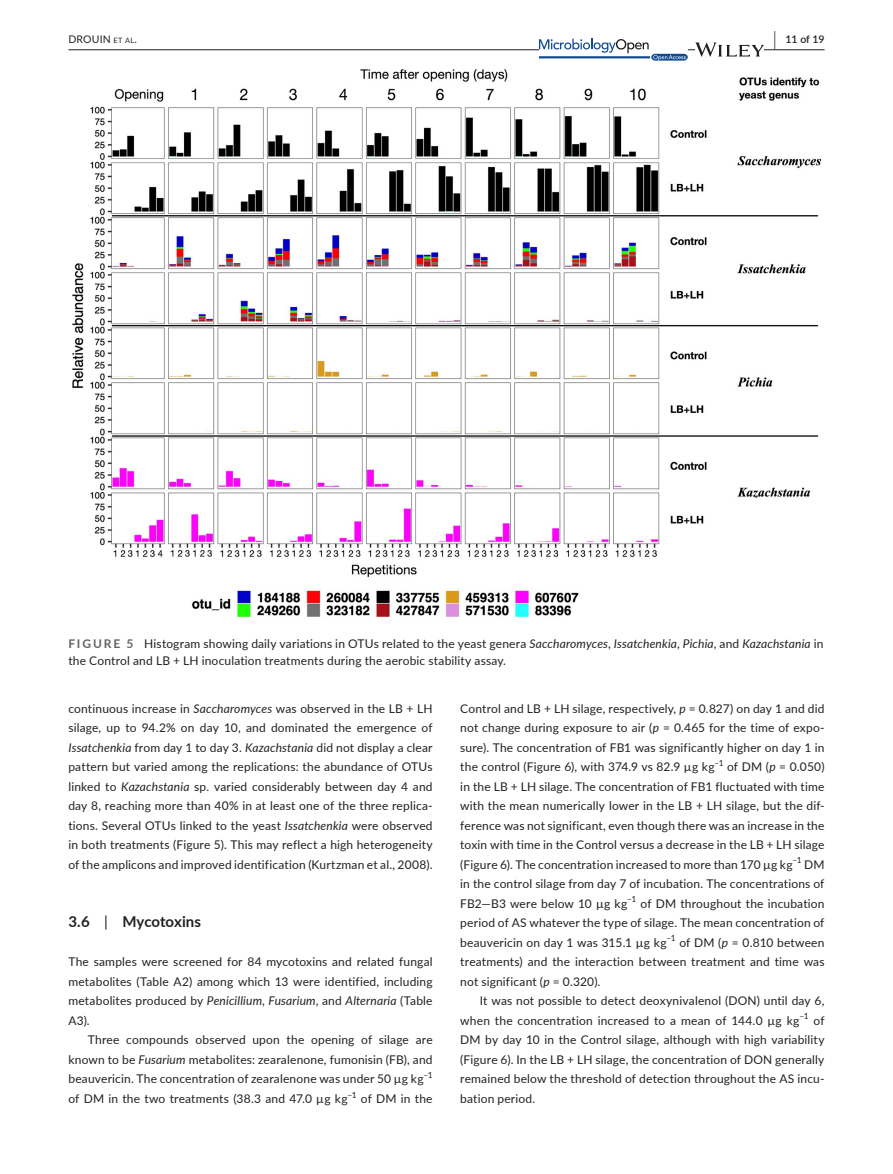
<style>
.page{position:relative;width:893px;height:1174px;background:#fff}
.page>*{position:absolute;margin:0;border:0;box-sizing:border-box;transform-origin:0 0}
.t1{font:700 15px "Lato";letter-spacing:-.005em;color:#231f20}
.t2{font:12px/19.5px "Lato";letter-spacing:.015em;color:#231f20;text-align:justify}
.t3{font:10.5px "Lato";letter-spacing:.02em;color:#231f20}
.t4{font:600 10.5px "Lato";color:#231f20}
.t5{font:8.4px "Lato";color:#231f20}
.s1{font-size:7.35px}
.s2{font-size:19.5px}
.s3{font-weight:700;color:#636366}
.s4{font-style:italic}
.s5{font-weight:400}
.s6{font-size:12px}
</style>
<div class="page">
<hr style="left:68px;top:49px;width:756px;height:1px;background:#231f20">
<svg style="left:539px;top:39px;width:149px;height:22px"></svg>
<svg style="left:695px;top:42px;width:69px;height:15px"></svg>
<img style="left:72px;top:69px;width:749px;height:547px">
<p class="t3" style="left:68px;top:31px;width:70px">DROUIN <span class="s1">et al</span>.</p>
<p class="t4" style="left:774px;top:31px;width:52px"><span class="s2">|</span> 11 of 19</p>
<p class="t2" style="left:68px;top:635px;width:756px;line-height:16.5px"><span class="s3">FIGURE 5</span> Histogram showing daily variations in OTUs related to the yeast genera <span class="s4">Saccharomyces</span>, <span class="s4">Issatchenkia</span>, <span class="s4">Pichia</span>, and <span class="s4">Kazachstania</span> in the Control and LB + LH inoculation treatments during the aerobic stability assay.</p>
<p class="t2" style="left:68px;top:698px;width:366px">continuous increase in <span class="s4">Saccharomyces</span> was observed in the LB + LH silage, up to 94.2% on day 10, and dominated the emergence of <span class="s4">Issatchenkia</span> from day 1 to day 3. <span class="s4">Kazachstania</span> did not display a clear pattern but varied among the replications: the abundance of OTUs linked to <span class="s4">Kazachstania</span> sp. varied considerably between day 4 and day 8, reaching more than 40% in at least one of the three replica&shy;tions. Several OTUs linked to the yeast <span class="s4">Issatchenkia</span> were observed in both treatments (Figure 5). This may reflect a high heterogeneity of the amplicons and improved identification (Kurtzman et al., 2008).</p>
<p class="t1" style="left:68px;top:911px;width:134px">3.6 <span class="s5">|</span> Mycotoxins</p>
<p class="t2" style="left:68px;top:951px;width:366px">The samples were screened for 84 mycotoxins and related fungal metabolites (Table A2) among which 13 were identified, including metabolites produced by <span class="s4">Penicillium</span>, <span class="s4">Fusarium</span>, and <span class="s4">Alternaria</span> (Table A3).</p>
<p class="t2" style="left:68px;top:1029px;width:366px;text-indent:20px">Three compounds observed upon the opening of silage are known to be <span class="s4">Fusarium</span> metabolites: zearalenone, fumonisin (FB), and beauvericin. The concentration of zearalenone was under 50 µg kg</p>
<p class="t5" style="left:423px;top:1069px;width:11px">−1</p>
<p class="t2" style="left:68px;top:1088px;width:366px">of DM in the two treatments (38.3 and 47.0 µg kg<sup>−1</sup> of DM in the</p>
<p class="t2" style="left:460px;top:698px;width:366px">Control and LB + LH silage, respectively, <span class="s4">p</span> = 0.827) on day 1 and did not change during exposure to air (<span class="s4">p</span> = 0.465 for the time of expo&shy;sure). The concentration of FB1 was significantly higher on day 1 in the control (Figure 6), with 374.9 vs 82.9 µg kg</p>
<p class="t5" style="left:714px;top:757px;width:11px">−1</p>
<p class="t2" style="left:460px;top:756px;width:366px;text-indent:267px">of DM (<span class="s4">p</span> = 0.050) in the LB + LH silage. The concentration of FB1 fluctuated with time with the mean numerically lower in the LB + LH silage, but the dif&shy;ference was not significant, even though there was an increase in the toxin with time in the Control versus a decrease in the LB + LH silage (Figure 6). The concentration increased to more than 170 µg kg<sup>−1</sup> DM in the control silage from day 7 of incubation. The concentrations of FB2—B3 were below 10 µg kg</p>
<p class="t5" style="left:627px;top:893px;width:11px">−1</p>
<p class="t2" style="left:460px;top:893px;width:366px;text-indent:180px">of DM throughout the incubation period of AS whatever the type of silage. The mean concentration of beauvericin on day 1 was 315.1 µg kg</p>
<p class="t5" style="left:666px;top:932px;width:11px">−1</p>
<p class="t2" style="left:460px;top:932px;width:366px;text-indent:219px">of DM (<span class="s4">p</span> = 0.810 between treatments) and the interaction between treatment and time was not significant (<span class="s4">p</span> = 0.320).</p>
<p class="t2" style="left:460px;top:990px;width:366px;text-indent:20px">It was not possible to detect deoxynivalenol (DON) until day 6, when the concentration increased to a mean of 144.0 µg kg</p>
<p class="t5" style="left:799px;top:1010px;width:27px">−1 <span class="s6">of</span></p>
<p class="t2" style="left:460px;top:1029px;width:366px">DM by day 10 in the Control silage, although with high variability (Figure 6). In the LB + LH silage, the concentration of DON generally remained below the threshold of detection throughout the AS incu&shy;bation period.</p>
</div>
